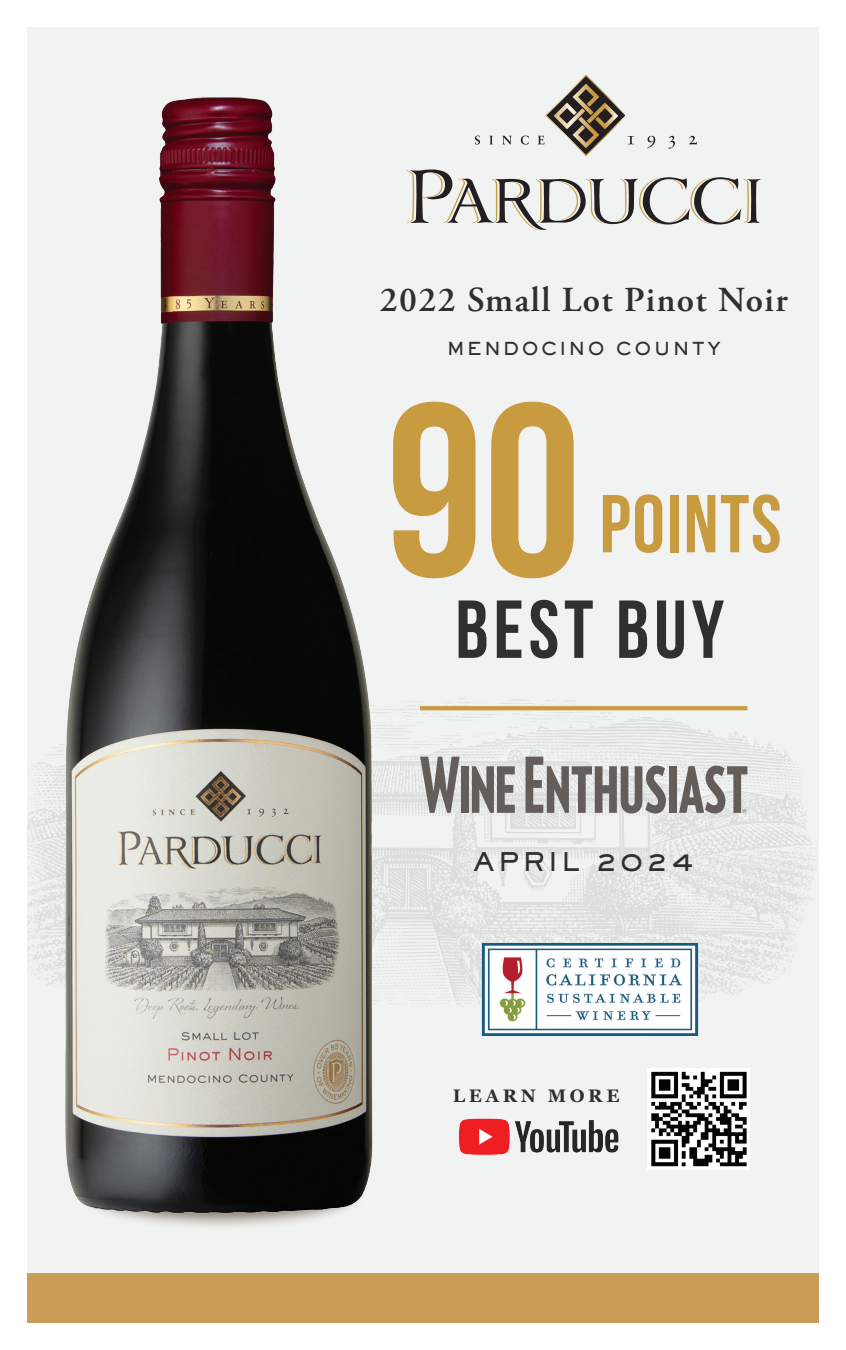
<style>
.page{position:relative;width:846px;height:1350px;background:#fff}
.page>*{position:absolute;margin:0;border:0;box-sizing:border-box;transform-origin:0 0}
.t1{font:700 246.7px "Bebas Neue";color:#c99b41}
.t2{font:700 82px "Bebas Neue";letter-spacing:.06em;color:#2f312e}
.t3{font:700 81.8px "Bebas Neue";letter-spacing:.02em;color:#c99b41}
.t4{font:600 35.1px "Adobe Garamond Pro";letter-spacing:.04em;color:#302e2e}
.t5{font:25.2px "AT Sackers Heavy Gothic";letter-spacing:.12em;color:#302e2e}
.t6{font:700 18.1px "Georgia";letter-spacing:.2em;color:#302e2e}
.t7{font:17.6px "AT Sackers Heavy Gothic";letter-spacing:.12em;color:#302e2e}
</style>
<div class="page">
<div style="left:27px;top:27px;width:792px;height:1287px;background:#f1f2f2"></div>
<img style="left:27px;top:698px;width:791px;height:309px">
<div style="left:27px;top:1274px;width:792px;height:49px;background:#ca9e57"></div>
<img style="left:43px;top:97px;width:352px;height:1130px">
<svg style="left:647px;top:136px;width:8px;height:12px"></svg>
<svg style="left:668px;top:136px;width:7px;height:13px"></svg>
<svg style="left:689px;top:136px;width:8px;height:8px"></svg>
<svg style="left:406px;top:169px;width:355px;height:61px"></svg>
<svg style="left:475px;top:136px;width:5px;height:9px"></svg>
<svg style="left:489px;top:136px;width:4px;height:8px"></svg>
<svg style="left:502px;top:136px;width:10px;height:9px"></svg>
<svg style="left:521px;top:136px;width:8px;height:9px"></svg>
<svg style="left:538px;top:74px;width:96px;height:83px"></svg>
<img style="left:475px;top:937px;width:229px;height:99px">
<img style="left:647px;top:1068px;width:103px;height:102px">
<img style="left:459px;top:1118px;width:160px;height:37px">
<svg style="left:420px;top:706px;width:327px;height:4px"></svg>
<svg style="left:420px;top:757px;width:40px;height:56px"></svg>
<div style="left:461px;top:766px;width:8px;height:47px;background:#635e5a"></div>
<svg style="left:472px;top:766px;width:43px;height:47px"></svg>
<svg style="left:526px;top:757px;width:140px;height:57px"></svg>
<div style="left:669px;top:766px;width:8px;height:47px;background:#635e5a"></div>
<svg style="left:679px;top:766px;width:68px;height:48px"></svg>
<p class="t4" style="left:380px;top:280px;width:409px">2022 Small Lot Pinot Noir</p>
<p class="t7" style="left:447px;top:337px;width:275px">MENDOCINO COUNTY</p>
<p class="t1" style="left:386px;top:356px;width:197px">90</p>
<p class="t3" style="left:600px;top:479px;width:183px">POINTS</p>
<p class="t2" style="left:455px;top:585px;width:270px">BEST BUY</p>
<p class="t5" style="left:474px;top:844px;width:222px">APRIL 2024</p>
<p class="t6" style="left:453px;top:1082px;width:168px">LEARN MORE</p>
</div>
